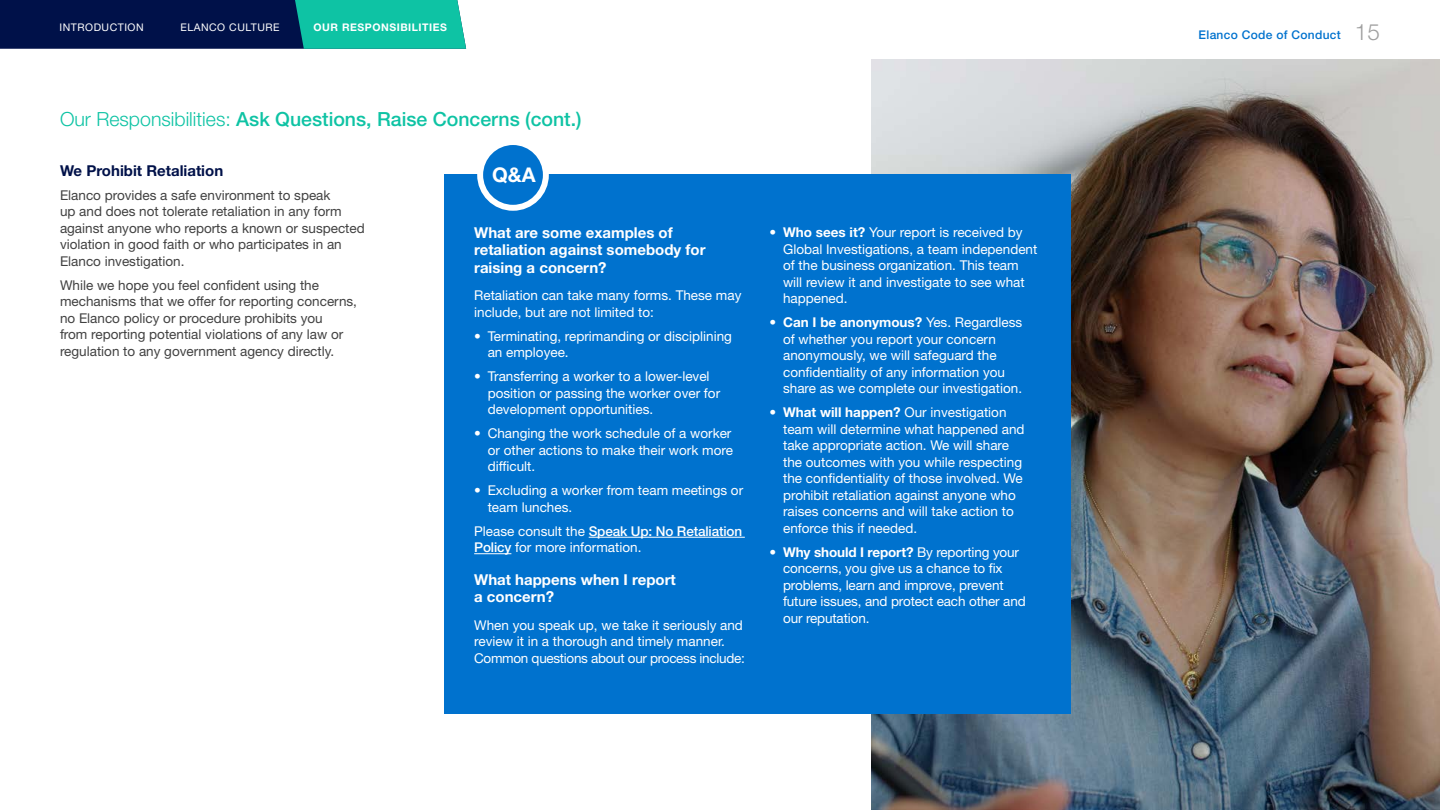
<style>
.page{position:relative;width:1440px;height:810px;background:#fff}
.page>*{position:absolute;margin:0;border:0;box-sizing:border-box;transform-origin:0 0}
.t1{font:700 20.25px "Helvetica Neue LT Std";color:#fff}
.t2{font:500 19.5px "Helvetica Neue LT Std";color:#0ec3a4}
.t3{font:700 15px/17.2px "Helvetica Neue LT Std";color:#fff}
.t4{font:700 15px "Helvetica Neue LT Std";color:#001149}
.t5{font:13.5px/16.5px "Helvetica Neue LT Std";color:#fff}
.t6{font:13.5px/16.5px "Helvetica Neue LT Std";color:#414141}
.t7{font:500 12px "Helvetica Neue LT Std";letter-spacing:.025em;color:#0072ce}
.t8{font:10.5px "Helvetica Neue LT Std";letter-spacing:.05em;color:#fff}
.t9{font:700 10.5px "Helvetica Neue LT Std";letter-spacing:.05em;color:#fff}
.s1{font-weight:300}
.s2{font-weight:500}
.s3{font-weight:700}
.s4{font-weight:300;font-size:22.5px;color:#a0a0a0}
</style>
<div class="page">
<svg style="left:0;top:0;width:466px;height:49px;background:#08516a"></svg>
<img style="left:872px;top:60px;width:568px;height:749px">
<div style="left:444px;top:175px;width:626px;height:539px;background:#0072ce"></div>
<hr style="left:589px;top:537px;width:156px;height:1px;background:#fff">
<hr style="left:474px;top:553px;width:37px;height:1px;background:#fff">
<div style="left:480px;top:142px;width:66px;height:66px;background:#0072ce;border-radius:50%"></div>
<div style="left:477px;top:139px;width:72px;height:72px;border:6px solid #fff;border-radius:50%"></div>
<p class="t8" style="left:60px;top:22px;width:86px">INTRODUCTION</p>
<p class="t8" style="left:180px;top:22px;width:101px">ELANCO CULTURE</p>
<p class="t9" style="left:314px;top:21px;width:135px">OUR RESPONSIBILITIES</p>
<h2 class="t2" style="left:60px;top:108px;width:523px"><span class="s1">Our Responsibilities:</span> Ask Questions, Raise Concerns (cont.)</h2>
<p class="t4" style="left:60px;top:161px;width:165px">We Prohibit Retaliation</p>
<p class="t6" style="left:60px;top:186px;width:306px">Elanco provides a safe environment to speak<br>up and does not tolerate retaliation in any form against anyone who reports a known or suspected violation in good faith or who participates in an Elanco investigation.</p>
<p class="t6" style="left:60px;top:276px;width:299px">While we hope you feel confident using the mechanisms that we offer for reporting concerns, no Elanco policy or procedure prohibits you<br>from reporting potential violations of any law or regulation to any government agency directly.</p>
<h1 class="t1" style="left:492px;top:163px;width:45px">Q&amp;A</h1>
<p class="t3" style="left:474px;top:224px;width:233px">What are some examples of retaliation against somebody for raising a concern?</p>
<p class="t5" style="left:474px;top:287px;width:269px">Retaliation can take many forms. These may include, but are not limited to:</p>
<p class="t5" style="left:488px;top:328px;width:246px;text-indent:-14px">• Terminating, reprimanding or disciplining an employee.</p>
<p class="t5" style="left:488px;top:368px;width:234px;text-indent:-14px">• Transferring a worker to a lower-level position or passing the worker over for development opportunities.</p>
<p class="t5" style="left:488px;top:425px;width:247px;text-align:justify;text-indent:-14px">• Changing the work schedule of a worker or other actions to make their work more difficult.</p>
<p class="t5" style="left:488px;top:482px;width:257px;text-indent:-14px">• Excluding a worker from team meetings or team lunches.</p>
<p class="t5" style="left:474px;top:523px;width:269px">Please consult the <span class="s2">Speak Up: No Retaliation<br>Policy</span> for more information.</p>
<p class="t3" style="left:474px;top:570px;width:203px">What happens when I report a concern?</p>
<p class="t5" style="left:474px;top:616px;width:272px">When you speak up, we take it seriously and review it in a thorough and timely manner.<br>Common questions about our process include:</p>
<p class="t5" style="left:783px;top:224px;width:256px;text-indent:-14px"><span class="s3">• Who sees it?</span> Your report is received by Global Investigations, a team independent of the business organization. This team will review it and investigate to see what happened.</p>
<p class="t5" style="left:783px;top:314px;width:241px;text-indent:-14px"><span class="s3">• Can I be anonymous?</span> Yes. Regardless of whether you report your concern anonymously, we will safeguard the confidentiality of any information you share as we complete our investigation.</p>
<p class="t5" style="left:783px;top:404px;width:243px;text-indent:-14px"><span class="s3">• What will happen?</span> Our investigation team will determine what happened and take appropriate action. We will share the outcomes with you while respecting the confidentiality of those involved. We prohibit retaliation against anyone who raises concerns and will take action to enforce this if needed.</p>
<p class="t5" style="left:783px;top:543px;width:244px;text-indent:-14px"><span class="s3">• Why should I report?</span> By reporting your concerns, you give us a chance to fix problems, learn and improve, prevent future issues, and protect each other and our reputation.</p>
<p class="t7" style="left:1199px;top:28px;width:183px">Elanco Code of Conduct <span class="s4">15</span></p>
</div>
